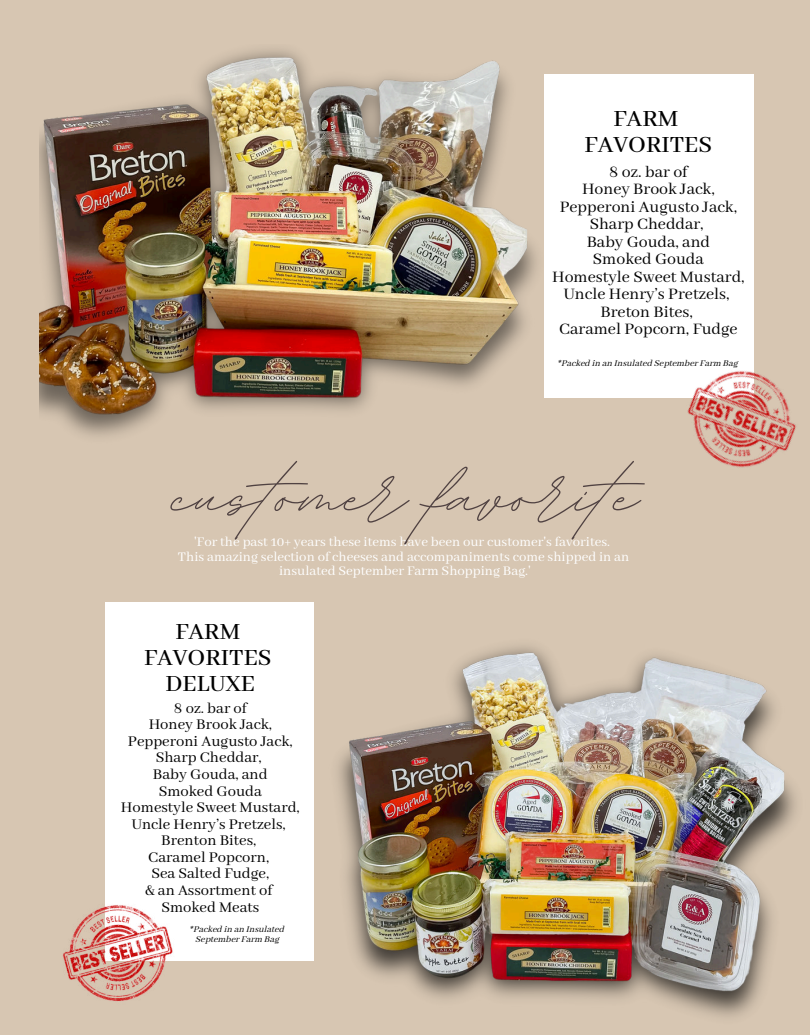
<style>
.page{position:relative;width:810px;height:1035px;background:#d7c6b2}
.page>*{position:absolute;margin:0;border:0;box-sizing:border-box;transform-origin:0 0}
.t1{font:116.25px "BD Script";color:#504242}
.t2{font:500 25.88px/25.9px "Abhaya Libre";color:#000;text-align:center}
.t3{font:17.88px/17.5px "Abhaya Libre";color:#000;text-align:center}
.t4{font:16.62px/16.6px "Abhaya Libre";color:#000;text-align:center}
.t5{font:14.75px/14.8px "Abhaya Libre";color:#fff;text-align:center}
.t6{font:9.88px/9.9px "CA Generated";color:#000;text-align:center}
</style>
<div class="page">
<img style="left:338px;top:645px;width:459px;height:372px">
<div style="left:544px;top:74px;width:209px;height:324px;background:#fff"></div>
<div style="left:106px;top:603px;width:208px;height:358px;background:#fff"></div>
<img style="left:687px;top:332px;width:109px;height:136px">
<img style="left:63px;top:894px;width:110px;height:107px">
<img style="left:39px;top:49px;width:498px;height:388px">
<h2 class="t2" style="left:585px;top:107px;width:129px">FARM<br>FAVORITES</h2>
<p class="t3" style="left:552px;top:163px;width:194px">8 oz. bar of<br>Honey Brook Jack,<br>Pepperoni Augusto Jack,<br>Sharp Cheddar,<br>Baby Gouda, and<br>Smoked Gouda<br>Homestyle Sweet Mustard,<br>Uncle Henry’s Pretzels,<br>Breton Bites,<br>Caramel Popcorn, Fudge</p>
<p class="t6" style="left:559px;top:358px;width:181px">*Packed in an Insulated September Farm Bag</p>
<h1 class="t1" style="left:172px;top:402px;width:467px">customer favorite</h1>
<p class="t5" style="left:178px;top:535px;width:453px">'For the past 10+ years these items have been our customer's favorites.<br>This amazing selection of cheeses and accompaniments come shipped in an insulated September Farm Shopping Bag.'</p>
<h2 class="t2" style="left:144px;top:620px;width:129px">FARM<br>FAVORITES<br>DELUXE</h2>
<p class="t4" style="left:121px;top:700px;width:180px">8 oz. bar of<br>Honey Brook Jack,<br>Pepperoni Augusto Jack,<br>Sharp Cheddar,<br>Baby Gouda, and<br>Smoked Gouda<br>Homestyle Sweet Mustard,<br>Uncle Henry’s Pretzels,<br>Brenton Bites,<br>Caramel Popcorn,<br>Sea Salted Fudge,<br>&amp; an Assortment of<br>Smoked Meats</p>
<p class="t6" style="left:191px;top:925px;width:95px">*Packed in an Insulated<br>September Farm Bag</p>
</div>
